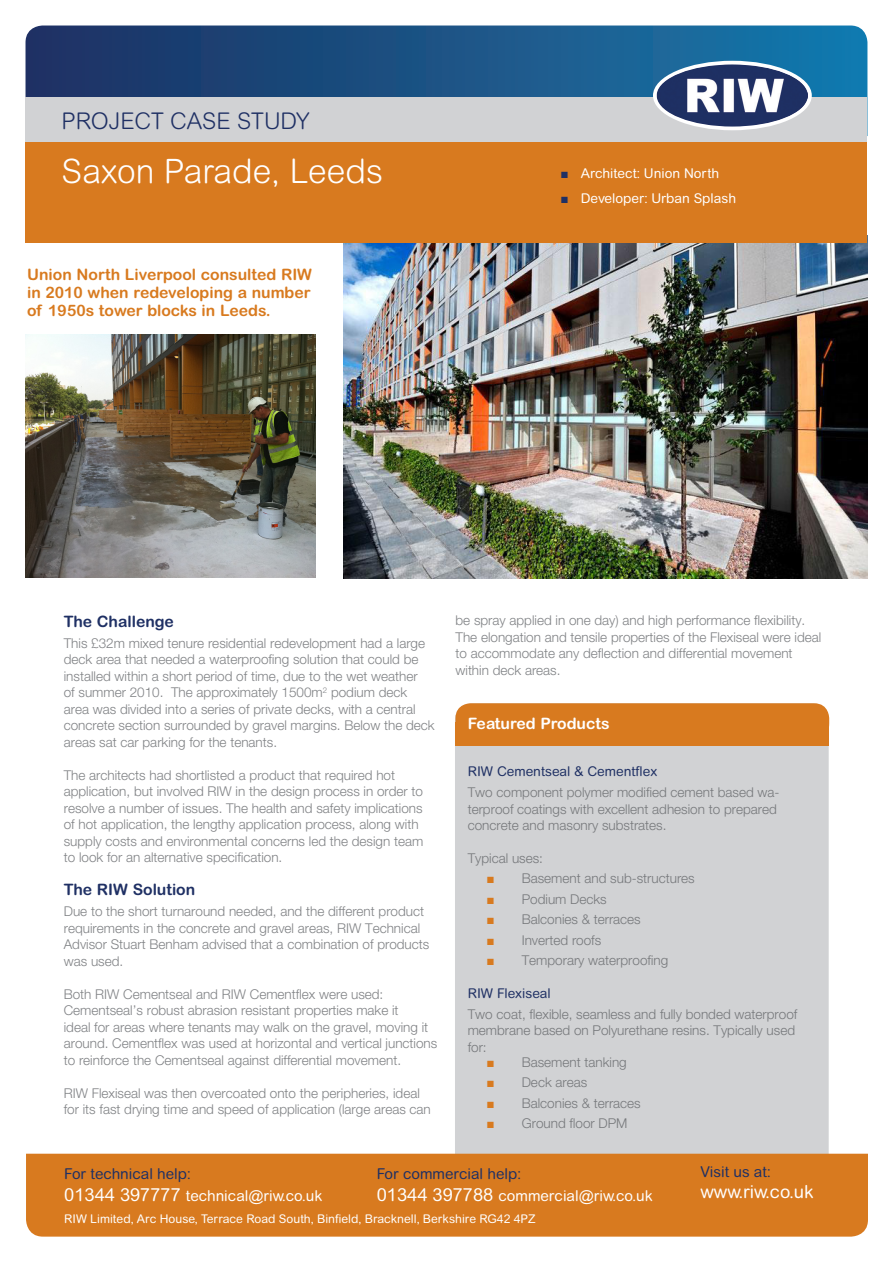
<style>
.page{position:relative;width:893px;height:1263px;background:#fff}
.page>*{position:absolute;margin:0;border:0;box-sizing:border-box;transform-origin:0 0}
.t1{font:300 33.75px "Arial Rounded MT";color:#fff}
.t2{font:300 23.1px "Arial Rounded MT";color:#1f3064}
.t3{font:18px "Arial Rounded MT";color:#fff}
.sub_head{font:700 15.75px/18px "Arial Rounded MT";color:#d87a1f;text-align:justify}
.sub_head-2{font:700 15.75px "Arial Rounded MT";color:#1f3064}
.t4{font:700 15.75px "Arial Rounded MT";color:#fff}
.t5{font:15px/21.6px "Arial Rounded MT";color:#fff}
.t6{font:15px "Arial Rounded MT";color:#1f3064}
.t7{font:300 13.5px/16.5px "Helvetica Neue LT";color:#808285}
.t8{font:300 13.5px/16.5px "Helvetica Neue LT";color:#76787b}
.t9{font:13.5px "Arial Rounded MT";color:#fff}
.sub_head-3{font:13.5px "Arial Rounded MT";color:#1f3064}
.t10{font:12px "Arial Rounded MT";color:#fff}
.s1{color:#1f3064}
.s2{color:#d87a1f}
.s3{font-size:18px}
</style>
<div class="page">
<img style="left:344px;top:243px;width:523px;height:336px">
<div style="left:455px;top:703px;width:374px;height:451px;background:#d1d2d4"></div>
<div style="left:455px;top:703px;width:374px;height:35px;background:#d87a1f;border-radius:15px"></div>
<div style="left:455px;top:722px;width:374px;height:23px;background:#d87a1f"></div>
<svg style="left:26px;top:26px;width:841px;height:71px;background:#1a5284"></svg>
<div style="left:26px;top:97px;width:841px;height:45px;background:#d1d2d4"></div>
<div style="left:26px;top:142px;width:841px;height:101px;background:#d87a1f"></div>
<div style="left:653px;top:61px;width:159px;height:69px;background:#fff;border-radius:50%"></div>
<img style="left:657px;top:64px;width:151px;height:63px">
<div style="left:26px;top:1154px;width:842px;height:82px;background:#d87a1f"></div>
<img style="left:26px;top:335px;width:289px;height:243px">
<p class="t2" style="left:62px;top:107px;width:250px">PROJECT CASE STUDY</p>
<p class="t1" style="left:62px;top:151px;width:323px">Saxon Parade, Leeds</p>
<p class="t9" style="left:561px;top:165px;width:159px"><span class="s1">■</span> Architect: Union North</p>
<p class="t9" style="left:561px;top:190px;width:176px"><span class="s1">■</span> Developer: Urban Splash</p>
<p class="sub_head" style="left:27px;top:265px;width:286px">Union North Liverpool consulted RIW in 2010 when redeveloping a number of 1950s tower blocks in Leeds.</p>
<p class="sub_head-2" style="left:64px;top:612px;width:111px">The Challenge</p>
<p class="t7" style="left:64px;top:634px;width:372px">This £32m mixed tenure residential redevelopment had a large deck area that needed a waterproofing solution that could be installed within a short period of time, due to the wet weather<br>of summer 2010. The approximately 1500m<sup>2</sup> podium deck area was divided into a series of private decks, with a central concrete section surrounded by gravel margins. Below the deck areas sat car parking for the tenants.</p>
<p class="t7" style="left:64px;top:766px;width:361px">The architects had shortlisted a product that required hot application, but involved RIW in the design process in order to resolve a number of issues. The health and safety implications of hot application, the lengthy application process, along with supply costs and environmental concerns led the design team to look for an alternative specification.</p>
<p class="sub_head-2" style="left:64px;top:880px;width:133px">The RIW Solution</p>
<p class="t7" style="left:64px;top:903px;width:367px">Due to the short turnaround needed, and the different product requirements in the concrete and gravel areas, RIW Technical Advisor Stuart Benham advised that a combination of products was used.</p>
<p class="t7" style="left:64px;top:985px;width:375px">Both RIW Cementseal and RIW Cementflex were used:<br>Cementseal’s robust abrasion resistant properties make it<br>ideal for areas where tenants may walk on the gravel, moving it around. Cementflex was used at horizontal and vertical junctions to reinforce the Cementseal against differential movement.</p>
<p class="t7" style="left:64px;top:1084px;width:369px">RIW Flexiseal was then overcoated onto the peripheries, ideal for its fast drying time and speed of application (large areas can</p>
<p class="t7" style="left:455px;top:612px;width:367px">be spray applied in one day) and high performance flexibility.<br>The elongation and tensile properties of the Flexiseal were ideal to accommodate any deflection and differential movement within deck areas.</p>
<p class="t4" style="left:468px;top:714px;width:143px">Featured Products</p>
<p class="sub_head-3" style="left:468px;top:764px;width:191px">RIW Cementseal &amp; Cementflex</p>
<p class="t8" style="left:468px;top:784px;width:313px">Two component polymer modified cement based wa&shy;terproof coatings with excellent adhesion to prepared concrete and masonry substrates.</p>
<p class="t8" style="left:468px;top:849px;width:77px">Typical uses:</p>
<p class="t8" style="left:487px;top:870px;width:209px"><span class="s2">■</span> Basement and sub-structures</p>
<p class="t8" style="left:487px;top:890px;width:121px"><span class="s2">■</span> Podium Decks</p>
<p class="t8" style="left:487px;top:911px;width:155px"><span class="s2">■</span> Balconies &amp; terraces</p>
<p class="t8" style="left:487px;top:931px;width:116px"><span class="s2">■</span> Inverted roofs</p>
<p class="t8" style="left:487px;top:952px;width:183px"><span class="s2">■</span> Temporary waterproofing</p>
<p class="sub_head-3" style="left:468px;top:985px;width:85px">RIW Flexiseal</p>
<p class="t8" style="left:468px;top:1005px;width:331px">Two coat, flexible, seamless and fully bonded waterproof membrane based on Polyurethane resins. Typically used for:</p>
<p class="t8" style="left:487px;top:1053px;width:141px"><span class="s2">■</span> Basement tanking</p>
<p class="t8" style="left:487px;top:1074px;width:102px"><span class="s2">■</span> Deck areas</p>
<p class="t8" style="left:487px;top:1094px;width:155px"><span class="s2">■</span> Balconies &amp; terraces</p>
<p class="t8" style="left:487px;top:1115px;width:142px"><span class="s2">■</span> Ground floor DPM</p>
<p class="t5" style="left:64px;top:1163px;width:260px"><span class="s1">For technical help:<br></span><span class="s3">01344 397777</span> technical@riw.co.uk</p>
<p class="t5" style="left:377px;top:1163px;width:277px"><span class="s1">For commercial help:<br></span><span class="s3">01344 397788</span> commercial@riw.co.uk</p>
<p class="t6" style="left:700px;top:1162px;width:72px">Visit us at:</p>
<p class="t3" style="left:700px;top:1181px;width:115px">www.riw.co.uk</p>
<p class="t10" style="left:64px;top:1212px;width:473px">RIW Limited, Arc House, Terrace Road South, Binfield, Bracknell, Berkshire RG42 4PZ</p>
</div>
